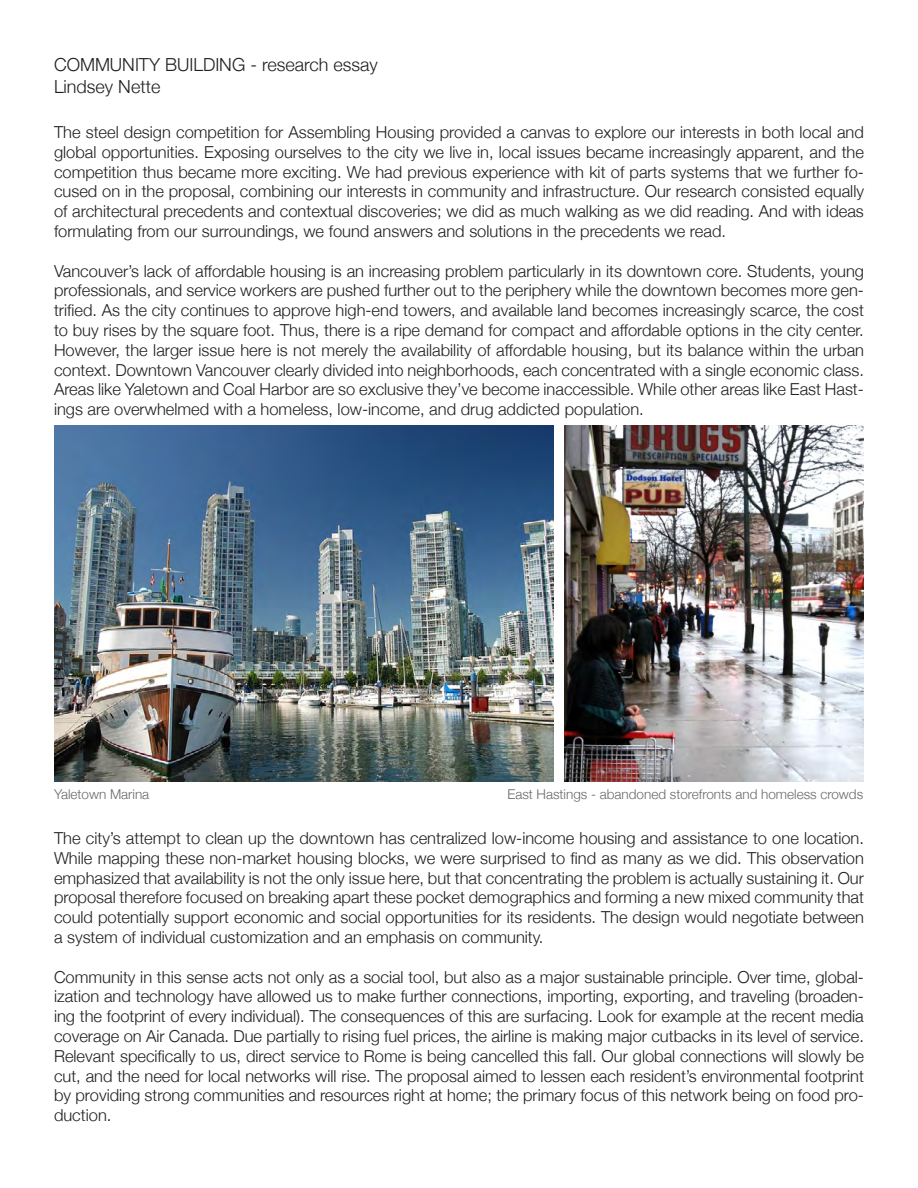
<style>
.page{position:relative;width:918px;height:1188px;background:#fff}
.page>*{position:absolute;margin:0;border:0;box-sizing:border-box;transform-origin:0 0}
.t1{font:300 18px/21.6px "Helvetica Neue";color:#231f20}
.t2{font:300 16.5px/19.8px "Helvetica Neue";color:#231f20;text-align:justify}
.t3{font:300 13.5px "Helvetica Neue";color:#696969}
</style>
<div class="page">
<img style="left:54px;top:425px;width:499px;height:357px">
<img style="left:565px;top:425px;width:299px;height:357px">
<p class="t1" style="left:54px;top:54px;width:325px">COMMUNITY BUILDING - research essay<br>Lindsey Nette</p>
<p class="t2" style="left:54px;top:122px;width:812px">The steel design competition for Assembling Housing provided a canvas to explore our interests in both local and global opportunities. Exposing ourselves to the city we live in, local issues became increasingly apparent, and the competition thus became more exciting. We had previous experience with kit of parts systems that we further fo&shy;cused on in the proposal, combining our interests in community and infrastructure. Our research consisted equally of architectural precedents and contextual discoveries; we did as much walking as we did reading. And with ideas formulating from our surroundings, we found answers and solutions in the precedents we read.</p>
<p class="t2" style="left:54px;top:261px;width:812px">Vancouver’s lack of affordable housing is an increasing problem particularly in its downtown core. Students, young professionals, and service workers are pushed further out to the periphery while the downtown becomes more gen&shy;trified. As the city continues to approve high-end towers, and available land becomes increasingly scarce, the cost to buy rises by the square foot. Thus, there is a ripe demand for compact and affordable options in the city center.<br>However, the larger issue here is not merely the availability of affordable housing, but its balance within the urban context. Downtown Vancouver clearly divided into neighborhoods, each concentrated with a single economic class.<br>Areas like Yaletown and Coal Harbor are so exclusive they’ve become inaccessible. While other areas like East Hast&shy;ings are overwhelmed with a homeless, low-income, and drug addicted population.</p>
<p class="t3" style="left:54px;top:786px;width:97px">Yaletown Marina</p>
<p class="t3" style="left:507px;top:786px;width:357px">East Hastings - abandoned storefronts and homeless crowds</p>
<p class="t2" style="left:54px;top:828px;width:812px">The city’s attempt to clean up the downtown has centralized low-income housing and assistance to one location.<br>While mapping these non-market housing blocks, we were surprised to find as many as we did. This observation emphasized that availability is not the only issue here, but that concentrating the problem is actually sustaining it. Our proposal therefore focused on breaking apart these pocket demographics and forming a new mixed community that could potentially support economic and social opportunities for its residents. The design would negotiate between a system of individual customization and an emphasis on community.</p>
<p class="t2" style="left:54px;top:966px;width:812px">Community in this sense acts not only as a social tool, but also as a major sustainable principle. Over time, global&shy;ization and technology have allowed us to make further connections, importing, exporting, and traveling (broaden&shy;ing the footprint of every individual). The consequences of this are surfacing. Look for example at the recent media coverage on Air Canada. Due partially to rising fuel prices, the airline is making major cutbacks in its level of service.<br>Relevant specifically to us, direct service to Rome is being cancelled this fall. Our global connections will slowly be cut, and the need for local networks will rise. The proposal aimed to lessen each resident’s environmental footprint by providing strong communities and resources right at home; the primary focus of this network being on food pro&shy;duction.</p>
</div>
